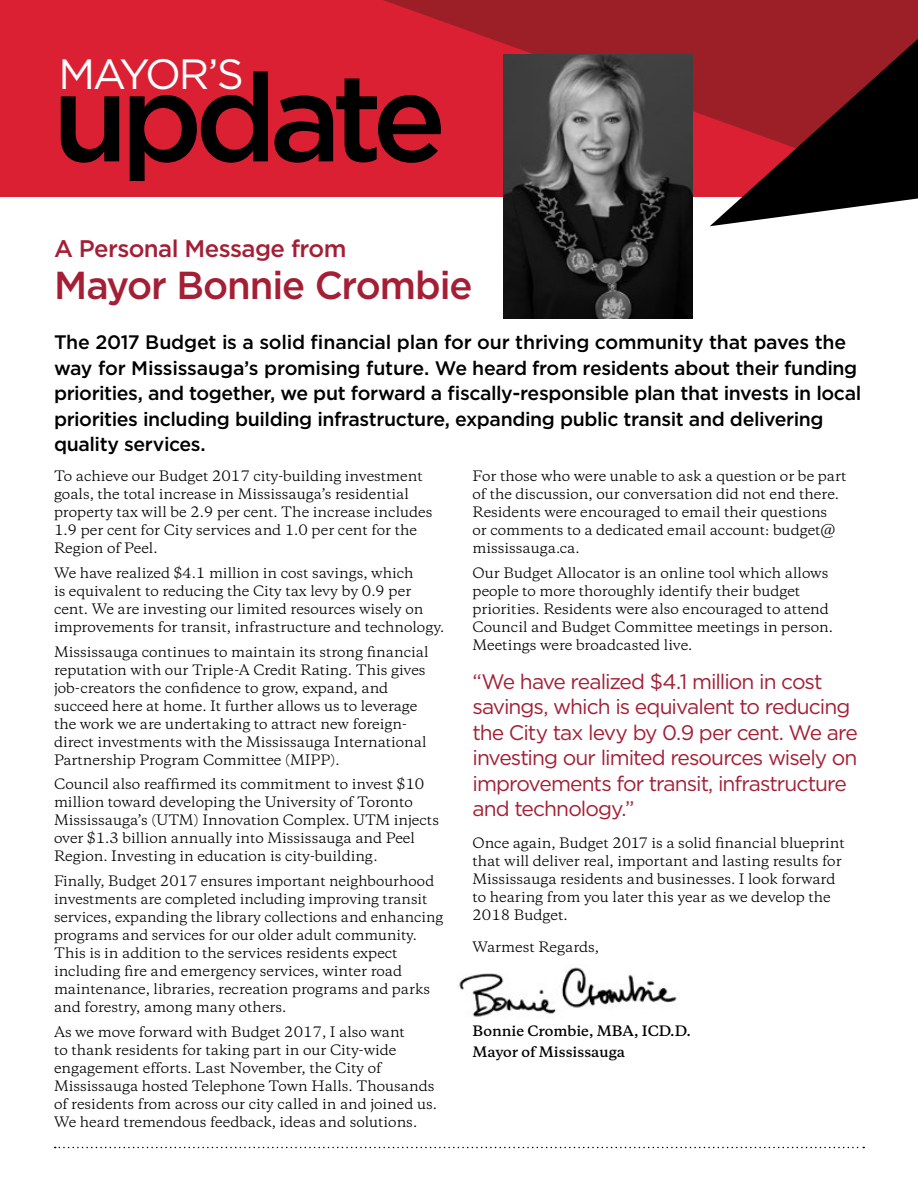
<style>
.page{position:relative;width:918px;height:1188px;background:#fff}
.page>*{position:absolute;margin:0;border:0;box-sizing:border-box;transform-origin:0 0}
.t1{font:500 123px "Gotham";letter-spacing:-.065em;color:#000}
.t2{font:42.3px "Gotham";letter-spacing:-.085em;color:#fff}
.t3{font:500 39px "Gotham";letter-spacing:-.03em;color:#a41f35}
.t4{font:500 24px "Gotham";letter-spacing:-.025em;color:#a41f35}
.t5{font:21px/25.5px "Gotham";letter-spacing:-.045em;color:#a41f35}
.t6{font:500 19.5px/25.5px "Gotham";letter-spacing:-.02em;color:#000}
.t7{font:13.5px/18px "Copernicus";color:#000}
.t8{font:600 13.5px/21px "Copernicus";color:#000}
</style>
<div class="page">
<svg style="left:55px;top:1147px;width:809px;height:1px"></svg>
<div style="left:0;top:0;width:918px;height:196px;background:#da2032"></div>
<svg style="left:383px;top:0;width:535px;height:192px;fill:#9c1e27"></svg>
<svg style="left:710px;top:39px;width:208px;height:187px"></svg>
<img style="left:503px;top:54px;width:189px;height:264px">
<img style="left:459px;top:967px;width:218px;height:50px">
<h2 class="t2" style="left:58px;top:47px;width:187px">MAYOR’S</h2>
<h1 class="t1" style="left:52px;top:37px;width:396px">update</h1>
<h3 class="t4" style="left:54px;top:233px;width:294px">A Personal Message from</h3>
<h3 class="t3" style="left:54px;top:260px;width:420px">Mayor Bonnie Crombie</h3>
<p class="t6" style="left:54px;top:329px;width:809px">The 2017 Budget is a solid financial plan for our thriving community that paves the way for Mississauga’s promising future. We heard from residents about their funding priorities, and together, we put forward a fiscally-responsible plan that invests in local priorities including building infrastructure, expanding public transit and delivering quality services.</p>
<p class="t7" style="left:54px;top:467px;width:380px">To achieve our Budget 2017 city-building investment goals, the total increase in Mississauga’s residential property tax will be 2.9 per cent. The increase includes 1.9 per cent for City services and 1.0 per cent for the Region of Peel.</p>
<p class="t7" style="left:54px;top:564px;width:392px">We have realized $4.1 million in cost savings, which<br>is equivalent to reducing the City tax levy by 0.9 per cent. We are investing our limited resources wisely on improvements for transit, infrastructure and technology.</p>
<p class="t7" style="left:54px;top:643px;width:376px">Mississauga continues to maintain its strong financial reputation with our Triple-A Credit Rating. This gives job-creators the confidence to grow, expand, and succeed here at home. It further allows us to leverage the work we are undertaking to attract new foreign&shy;direct investments with the Mississauga International Partnership Program Committee (MIPP).</p>
<p class="t7" style="left:54px;top:775px;width:387px">Council also reaffirmed its commitment to invest $10 million toward developing the University of Toronto Mississauga’s (UTM) Innovation Complex. UTM injects over $1.3 billion annually into Mississauga and Peel Region. Investing in education is city-building.</p>
<p class="t7" style="left:54px;top:872px;width:391px">Finally, Budget 2017 ensures important neighbourhood investments are completed including improving transit services, expanding the library collections and enhancing programs and services for our older adult community.<br>This is in addition to the services residents expect including fire and emergency services, winter road maintenance, libraries, recreation programs and parks and forestry, among many others.</p>
<p class="t7" style="left:54px;top:1023px;width:384px">As we move forward with Budget 2017, I also want<br>to thank residents for taking part in our City-wide engagement efforts. Last November, the City of Mississauga hosted Telephone Town Halls. Thousands of residents from across our city called in and joined us.<br>We heard tremendous feedback, ideas and solutions.</p>
<p class="t7" style="left:472px;top:467px;width:376px">For those who were unable to ask a question or be part of the discussion, our conversation did not end there.<br>Residents were encouraged to email their questions<br>or comments to a dedicated email account: budget@ mississauga.ca.</p>
<p class="t7" style="left:472px;top:564px;width:362px">Our Budget Allocator is an online tool which allows people to more thoroughly identify their budget priorities. Residents were also encouraged to attend Council and Budget Committee meetings in person.<br>Meetings were broadcasted live.</p>
<h3 class="t5" style="left:472px;top:668px;width:387px">“We have realized $4.1 million in cost savings, which is equivalent to reducing the City tax levy by 0.9 per cent. We are investing our limited resources wisely on improvements for transit, infrastructure and technology.”</h3>
<p class="t7" style="left:472px;top:834px;width:374px">Once again, Budget 2017 is a solid financial blueprint that will deliver real, important and lasting results for Mississauga residents and businesses. I look forward to hearing from you later this year as we develop the 2018 Budget.</p>
<p class="t7" style="left:472px;top:938px;width:128px">Warmest Regards,</p>
<p class="t8" style="left:472px;top:1021px;width:220px">Bonnie Crombie, MBA, ICD.D.<br>Mayor of Mississauga</p>
</div>
